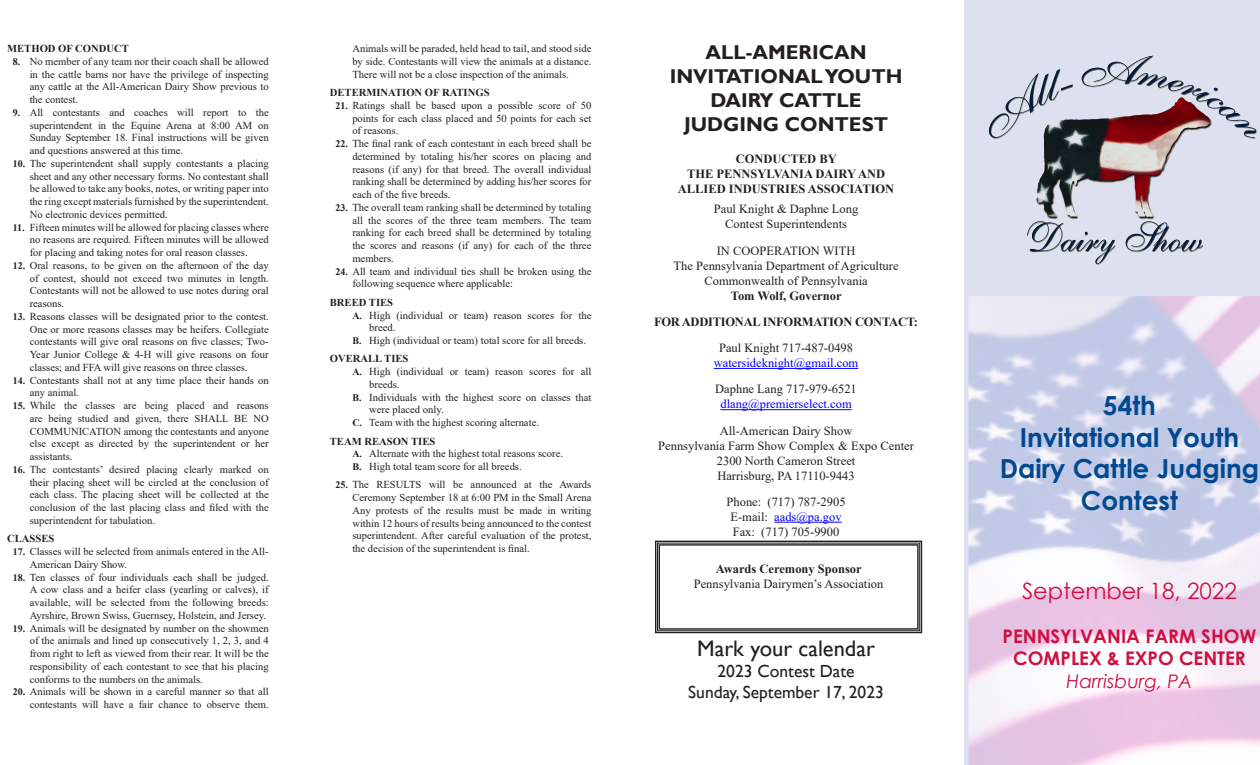
<style>
.page{position:relative;width:1260px;height:765px;background:#fff}
.page>*{position:absolute;margin:0;border:0;box-sizing:border-box;transform-origin:0 0}
.t1{font:700 26.25px/31.5px "Century Gothic";color:#004990;text-align:center}
.t2{font:22.5px "Gill Sans";color:#231f20}
.t3{font:22.5px "Century Gothic";color:#cd1041}
.t4{font:700 20px/24px "Gill Sans";color:#231f20;text-align:center}
.t5{font:700 18.75px/22.5px "Century Gothic";color:#cd1041;text-align:center}
.t6{font:italic 18.75px "Century Gothic";color:#cd1041}
.t7{font:17.5px "Gill Sans";color:#231f20}
.t8{font:12.5px/15px "Times New Roman";color:#231f20;text-align:center}
.t9{font:12.5px/15px "Times New Roman";color:#00f;text-align:center}
.t10{font:700 12.5px/15px "Times New Roman";color:#231f20;text-align:center}
.t11{font:700 12.5px "Times New Roman";letter-spacing:-.02em;color:#231f20}
.t12{font:10.62px/12.8px "Times New Roman";color:#231f20;text-align:justify}
.t13{font:700 10.62px "Times New Roman";color:#231f20}
.s1{font-weight:700;font-size:10px}
.s2{font-weight:700}
.s3{color:#231f20}
.s4{color:#00f}
</style>
<div class="page">
<div style="left:965px;top:0;width:295px;height:765px;background:#dde1ef"></div>
<img style="left:968px;top:296px;width:292px;height:469px">
<svg style="left:655px;top:540px;width:268px;height:94px"></svg>
<div style="left:657px;top:543px;width:263px;height:88px;border:1px solid #231f20"></div>
<div style="left:659px;top:544px;width:260px;height:86px;border:1px solid #231f20"></div>
<hr style="left:714px;top:368px;width:144px;height:1px;background:#00f">
<hr style="left:720px;top:409px;width:132px;height:1px;background:#00f">
<hr style="left:774px;top:522px;width:68px;height:1px;background:#00f">
<img style="left:988px;top:55px;width:269px;height:210px">
<p class="t13" style="left:7px;top:41px;width:123px">METHOD OF CONDUCT</p>
<p class="t12" style="left:30px;top:55px;width:241px;text-indent:-17px"><span class="s1">8.</span> No member of any team nor their coach shall be allowed in the cattle barns nor have the privilege of inspecting any cattle at the All-American Dairy Show previous to the contest.</p>
<p class="t12" style="left:30px;top:106px;width:241px;text-indent:-17px"><span class="s1">9.</span> All contestants and coaches will report to the superintendent in the Equine Arena at 8:00 AM on Sunday September 18. Final instructions will be given and questions answered at this time.</p>
<p class="t12" style="left:30px;top:157px;width:241px;text-indent:-17px"><span class="s1">10.</span> The superintendent shall supply contestants a placing sheet and any other necessary forms. No contestant shall be allowed to take any books, notes, or writing paper into the ring except materials furnished by the superintendent.<br>No electronic devices permitted.</p>
<p class="t12" style="left:30px;top:220px;width:241px;text-indent:-17px"><span class="s1">11.</span> Fifteen minutes will be allowed for placing classes where no reasons are required. Fifteen minutes will be allowed for placing and taking notes for oral reason classes.</p>
<p class="t12" style="left:30px;top:259px;width:241px;text-indent:-17px"><span class="s1">12.</span> Oral reasons, to be given on the afternoon of the day of contest, should not exceed two minutes in length.<br>Contestants will not be allowed to use notes during oral reasons.</p>
<p class="t12" style="left:30px;top:310px;width:241px;text-indent:-17px"><span class="s1">13.</span> Reasons classes will be designated prior to the contest.<br>One or more reasons classes may be heifers. Collegiate contestants will give oral reasons on five classes; Two-Year Junior College &amp; 4-H will give reasons on four classes; and FFA will give reasons on three classes.</p>
<p class="t12" style="left:30px;top:373px;width:241px;text-indent:-17px"><span class="s1">14.</span> Contestants shall not at any time place their hands on any animal.</p>
<p class="t12" style="left:30px;top:399px;width:241px;text-indent:-17px"><span class="s1">15.</span> While the classes are being placed and reasons are being studied and given, there SHALL BE NO COMMUNICATION among the contestants and anyone else except as directed by the superintendent or her assistants.</p>
<p class="t12" style="left:30px;top:463px;width:241px;text-indent:-17px"><span class="s1">16.</span> The contestants’ desired placing clearly marked on their placing sheet will be circled at the conclusion of each class. The placing sheet will be collected at the conclusion of the last placing class and filed with the superintendent for tabulation.</p>
<p class="t13" style="left:7px;top:531px;width:49px">CLASSES</p>
<p class="t12" style="left:30px;top:545px;width:241px;text-indent:-17px"><span class="s1">17.</span> Classes will be selected from animals entered in the All-<br>American Dairy Show.</p>
<p class="t12" style="left:30px;top:570px;width:241px;text-indent:-17px"><span class="s1">18.</span> Ten classes of four individuals each shall be judged.<br>A cow class and a heifer class (yearling or calves), if available, will be selected from the following breeds:<br>Ayrshire, Brown Swiss, Guernsey, Holstein, and Jersey.</p>
<p class="t12" style="left:30px;top:621px;width:241px;text-indent:-17px"><span class="s1">19.</span> Animals will be designated by number on the showmen of the animals and lined up consecutively 1, 2, 3, and 4 from right to left as viewed from their rear. It will be the responsibility of each contestant to see that his placing conforms to the numbers on the animals.</p>
<p class="t12" style="left:13px;top:685px;width:257px;text-align:right"><span class="s1">20.</span> Animals will be shown in a careful manner so that all contestants will have a fair chance to observe them.</p>
<p class="t12" style="left:352px;top:42px;width:241px">Animals will be paraded, held head to tail, and stood side by side. Contestants will view the animals at a distance.<br>There will not be a close inspection of the animals.</p>
<p class="t13" style="left:330px;top:85px;width:161px">DETERMINATION OF RATINGS</p>
<p class="t12" style="left:352px;top:99px;width:241px;text-indent:-17px"><span class="s1">21.</span> Ratings shall be based upon a possible score of 50 points for each class placed and 50 points for each set of reasons.</p>
<p class="t12" style="left:352px;top:137px;width:241px;text-indent:-17px"><span class="s1">22.</span> The final rank of each contestant in each breed shall be determined by totaling his/her scores on placing and reasons (if any) for that breed. The overall individual ranking shall be determined by adding his/her scores for each of the five breeds.</p>
<p class="t12" style="left:352px;top:201px;width:241px;text-indent:-17px"><span class="s1">23.</span> The overall team ranking shall be determined by totaling all the scores of the three team members. The team ranking for each breed shall be determined by totaling the scores and reasons (if any) for each of the three members.</p>
<p class="t12" style="left:352px;top:264px;width:241px;text-indent:-17px"><span class="s1">24.</span> All team and individual ties shall be broken using the following sequence where applicable:</p>
<p class="t13" style="left:330px;top:295px;width:65px">BREED TIES</p>
<p class="t12" style="left:369px;top:308px;width:224px;text-indent:-17px"><span class="s1">A.</span> High (individual or team) reason scores for the breed.</p>
<p class="t12" style="left:352px;top:334px;width:235px"><span class="s1">B.</span> High (individual or team) total score for all breeds.</p>
<p class="t13" style="left:330px;top:351px;width:80px">OVERALL TIES</p>
<p class="t12" style="left:369px;top:365px;width:224px;text-indent:-17px"><span class="s1">A.</span> High (individual or team) reason scores for all breeds.</p>
<p class="t12" style="left:369px;top:390px;width:224px;text-indent:-17px"><span class="s1">B.</span> Individuals with the highest score on classes that were placed only.</p>
<p class="t12" style="left:352px;top:416px;width:188px"><span class="s1">C.</span> Team with the highest scoring alternate.</p>
<p class="t13" style="left:330px;top:433px;width:107px">TEAM REASON TIES</p>
<p class="t12" style="left:352px;top:447px;width:212px"><span class="s1">A.</span> Alternate with the highest total reasons score.</p>
<p class="t12" style="left:352px;top:460px;width:171px"><span class="s1">B.</span> High total team score for all breeds.</p>
<p class="t12" style="left:352px;top:478px;width:241px;text-indent:-17px"><span class="s1">25.</span> The RESULTS will be announced at the Awards Ceremony September 18 at 6:00 PM in the Small Arena Any protests of the results must be made in writing within 12 hours of results being announced to the contest superintendent. After careful evaluation of the protest, the decision of the superintendent is final.</p>
<p class="t4" style="left:670px;top:41px;width:234px">ALL-AMERICAN<br>INVITATIONAL YOUTH<br>DAIRY CATTLE<br>JUDGING CONTEST</p>
<p class="t10" style="left:678px;top:151px;width:218px">CONDUCTED BY<br>THE PENNSYLVANIA DAIRY AND<br>ALLIED INDUSTRIES ASSOCIATION</p>
<p class="t8" style="left:714px;top:201px;width:146px">Paul Knight &amp; Daphne Long<br>Contest Superintendents</p>
<p class="t8" style="left:674px;top:242px;width:226px">IN COOPERATION WITH<br>The Pennsylvania Department of Agriculture<br>Commonwealth of Pennsylvania<br><span class="s2">Tom Wolf, Governor</span></p>
<p class="t11" style="left:654px;top:313px;width:266px">FOR ADDITIONAL INFORMATION CONTACT:</p>
<p class="t9" style="left:714px;top:340px;width:146px"><span class="s3">Paul Knight 717-487-0498 </span>watersideknight@gmail.com</p>
<p class="t9" style="left:715px;top:381px;width:143px"><span class="s3">Daphne Lang 717-979-6521 </span>dlang@premierselect.com</p>
<p class="t8" style="left:658px;top:422px;width:257px">All-American Dairy Show<br>Pennsylvania Farm Show Complex &amp; Expo Center<br>2300 North Cameron Street<br>Harrisburg, PA 17110-9443</p>
<p class="t8" style="left:727px;top:494px;width:121px">Phone: (717) 787-2905<br>E-mail: <span class="s4">aads@pa.gov</span></p>
<p class="t8" style="left:733px;top:524px;width:108px">Fax: (717) 705-9900</p>
<p class="t8" style="left:694px;top:561px;width:191px"><span class="s2">Awards Ceremony Sponsor<br></span>Pennsylvania Dairymen’s Association</p>
<p class="t2" style="left:697px;top:635px;width:179px">Mark your calendar</p>
<p class="t7" style="left:718px;top:661px;width:139px">2023 Contest Date</p>
<p class="t7" style="left:688px;top:682px;width:197px">Sunday, September 17, 2023</p>
<p class="t1" style="left:1103px;top:389px;width:55px">54th</p>
<p class="t1" style="left:1000px;top:420px;width:261px">Invitational Youth<br>Dairy Cattle Judging<br>Contest</p>
<p class="t3" style="left:1022px;top:576px;width:216px">September 18, 2022</p>
<p class="t5" style="left:1003px;top:624px;width:255px">PENNSYLVANIA FARM SHOW<br>COMPLEX &amp; EXPO CENTER</p>
<p class="t6" style="left:1067px;top:668px;width:127px">Harrisburg, PA</p>
</div>
